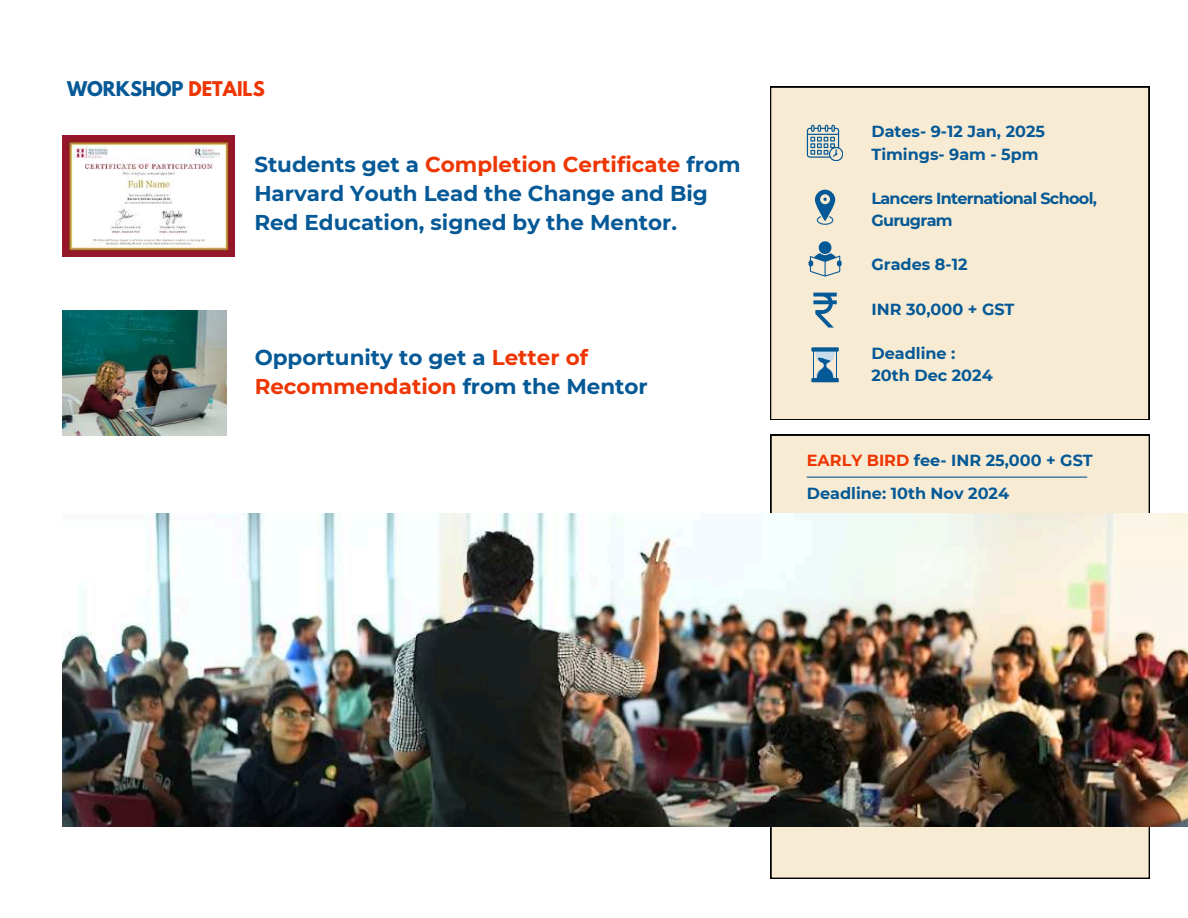
<style>
.page{position:relative;width:1188px;height:918px;background:#fff}
.page>*{position:absolute;margin:0;border:0;box-sizing:border-box;transform-origin:0 0}
.t1{font:700 21.45px/29.2px "Montserrat";color:#055996}
.t2{font:700 18px "League Spartan";color:#055996}
.t3{font:700 16.05px/22.2px "Montserrat";color:#055996}
.t4{font:700 16.05px/22.2px "Montserrat";letter-spacing:-.04em;color:#055996}
.s1{color:#ee3603}
</style>
<div class="page">
<div style="left:770px;top:87px;width:379px;height:333px;background:#f7ebd4"></div>
<div style="left:771px;top:435px;width:379px;height:444px;background:#f7ebd4"></div>
<img style="left:62px;top:310px;width:164px;height:125px">
<svg style="left:807px;top:125px;width:36px;height:36px"></svg>
<svg style="left:809px;top:241px;width:33px;height:35px"></svg>
<svg style="left:813px;top:293px;width:24px;height:34px"></svg>
<svg style="left:813px;top:352px;width:25px;height:26px"></svg>
<div style="left:811px;top:347px;width:27px;height:5px;background:#055996"></div>
<hr style="left:811px;top:378px;width:27px;height:4px;background:#055996">
<svg style="left:815px;top:190px;width:20px;height:35px"></svg>
<hr style="left:807px;top:477px;width:280px;height:1px;background:#055996">
<img style="left:62px;top:513px;width:1126px;height:313px">
<img style="left:62px;top:135px;width:172px;height:122px">
<p class="t2" style="left:67px;top:80px;width:199px">WORKSHOP <span class="s1">DETAILS</span></p>
<p class="t1" style="left:254px;top:149px;width:488px">Students get a <span class="s1">Completion Certificate</span> from<br>Harvard Youth Lead the Change and Big<br>Red Education, signed by the Mentor.</p>
<p class="t1" style="left:255px;top:342px;width:395px">Opportunity to get a <span class="s1">Letter of<br>Recommendation</span> from the Mentor</p>
<p class="t3" style="left:871px;top:121px;width:175px">Dates- 9-12 Jan, 2025<br>Timings- 9am - 5pm</p>
<p class="t4" style="left:871px;top:187px;width:227px">Lancers International School,<br>Gurugram</p>
<p class="t3" style="left:871px;top:254px;width:98px">Grades 8-12</p>
<p class="t3" style="left:871px;top:298px;width:145px">INR 30,000 + GST</p>
<p class="t3" style="left:871px;top:343px;width:123px;line-height:21.3px">Deadline :<br>20th Dec 2024</p>
<p class="t3" style="left:807px;top:449px;width:288px"><span class="s1">EARLY BIRD</span> fee- INR 25,000 + GST</p>
<p class="t3" style="left:807px;top:482px;width:204px">Deadline: 10th Nov 2024</p>
</div>
